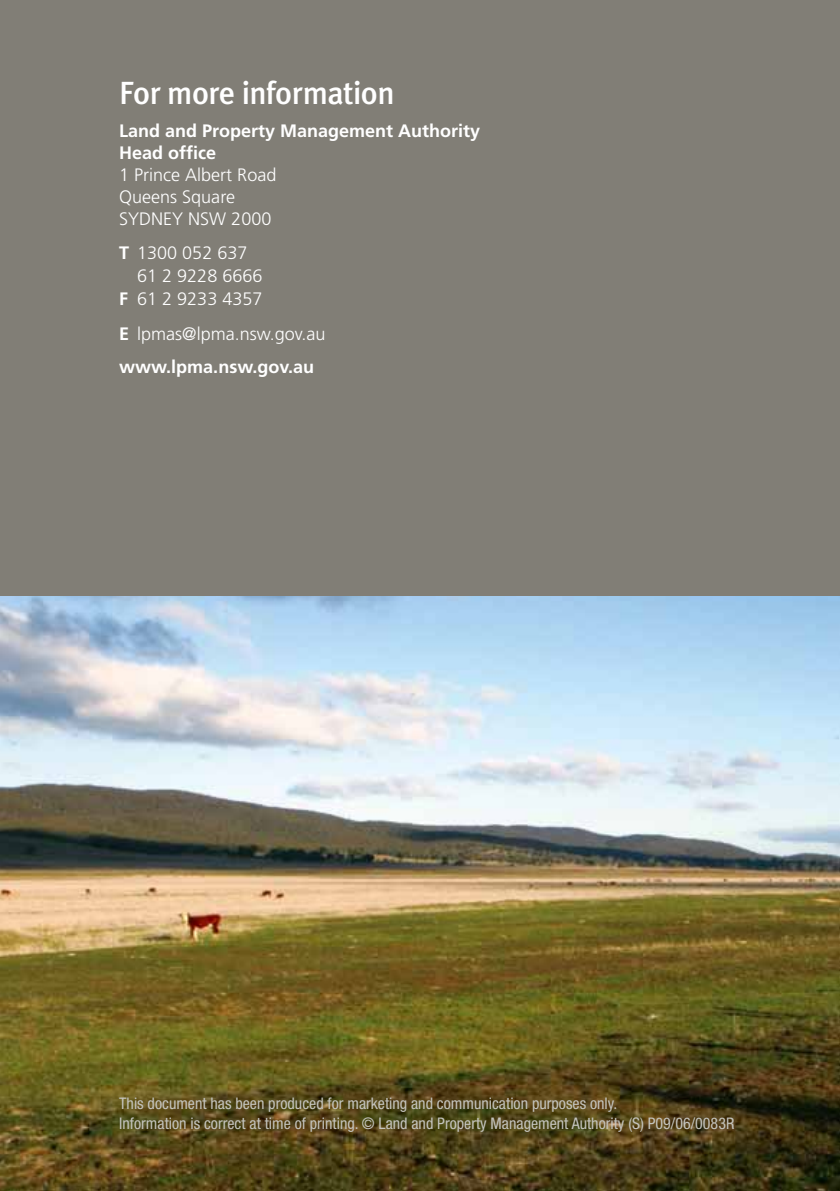
<style>
.page{position:relative;width:840px;height:1191px;background:#fff}
.page>*{position:absolute;margin:0;border:0;box-sizing:border-box;transform-origin:0 0}
.t1{font:500 32px "Meta Plus";letter-spacing:-.02em;color:#fff}
.t2{font:300 18px/22px "Frutiger";color:#fff}
.t3{font:700 18px/22px "Frutiger";color:#fff}
.t4{font:condensed 16px/20px "Helvetica Neue";color:#c4c4be}
.s1{font-weight:700}
</style>
<div class="page">
<img style="left:0;top:595px;width:839px;height:596px">
<div style="left:0;top:0;width:839px;height:595px;background:#817e76"></div>
<h1 class="t1" style="left:119px;top:74px;width:277px">For more information</h1>
<p class="t3" style="left:119px;top:120px;width:362px">Land and Property Management Authority<br>Head office</p>
<p class="t2" style="left:119px;top:164px;width:159px">1 Prince Albert Road<br>Queens Square<br>SYDNEY NSW 2000</p>
<p class="t2" style="left:119px;top:242px;width:130px"><span class="s1">T</span> 1300 052 637</p>
<p class="t2" style="left:137px;top:265px;width:127px">61 2 9228 6666</p>
<p class="t2" style="left:119px;top:288px;width:145px"><span class="s1">F</span> 61 2 9233 4357</p>
<p class="t2" style="left:119px;top:317px;width:208px;line-height:33.4px"><span class="s1">E</span> lpmas@lpma.nsw.gov.au <span class="s1">www.lpma.nsw.gov.au</span></p>
<p class="t4" style="left:119px;top:1092px;width:616px">This document has been produced for marketing and communication purposes only.<br>Information is correct at time of printing. © Land and Property Management Authority (S) P09/06/0083R</p>
</div>
